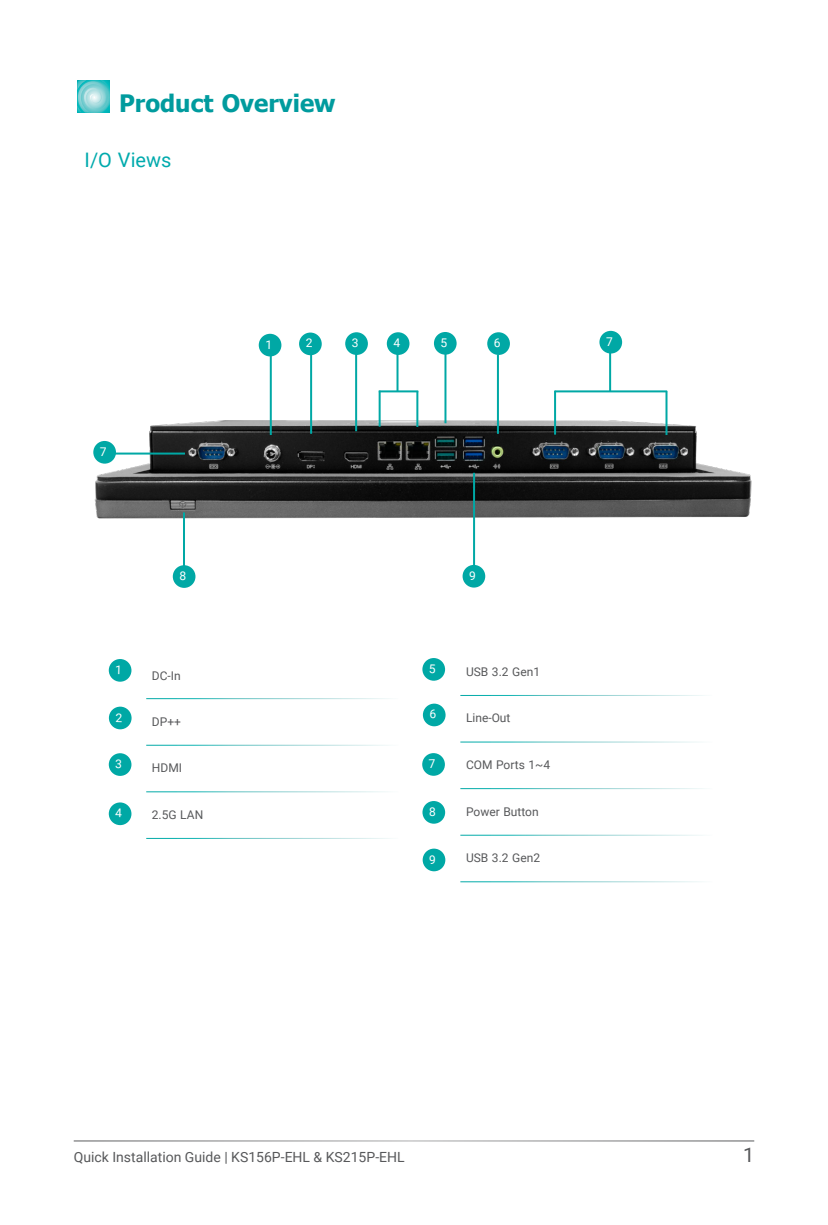
<style>
.page{position:relative;width:828px;height:1225px;background:#fff}
.page>*{position:absolute;margin:0;border:0;box-sizing:border-box;transform-origin:0 0}
.Subheading_1{font:700 24px "Tahoma";color:#009b9e}
.Heading_3{font:20px "Roboto";color:#00aaad}
.t1{font:20px "Roboto";color:#57585a}
.t2{font:14px "Roboto";color:#57585a}
.GreenCircleDesc{font:12px "Roboto";color:#57585a}
.WhiteText{font:12px "Roboto";color:#fff}
</style>
<div class="page">
<hr style="left:74px;top:1140px;width:680px;height:1px;background:#57585a">
<svg style="left:77px;top:80px;width:32px;height:32px"></svg>
<div style="left:109px;top:659px;width:23px;height:23px;background:#00a8a5;border-radius:50%"></div>
<div style="left:109px;top:706px;width:23px;height:23px;background:#00a8a5;border-radius:50%"></div>
<div style="left:109px;top:753px;width:23px;height:23px;background:#00a8a5;border-radius:50%"></div>
<div style="left:109px;top:802px;width:23px;height:23px;background:#00a8a5;border-radius:50%"></div>
<img style="left:93px;top:412px;width:659px;height:114px">
<hr style="left:98px;top:452px;width:87px;height:2px;background:#00a8a5">
<div style="left:93px;top:441px;width:23px;height:23px;background:#00a8a5;border-radius:50%"></div>
<hr style="left:310px;top:351px;width:2px;height:83px;background:#00a8a5">
<hr style="left:270px;top:352px;width:2px;height:83px;background:#00a8a5">
<div style="left:299px;top:332px;width:23px;height:23px;background:#00a8a5;border-radius:50%"></div>
<div style="left:259px;top:334px;width:22px;height:22px;background:#00a8a5;border-radius:50%"></div>
<div style="left:345px;top:332px;width:23px;height:23px;background:#00a8a5;border-radius:50%"></div>
<hr style="left:609px;top:351px;width:2px;height:40px;background:#00a8a5">
<hr style="left:396px;top:351px;width:2px;height:41px;background:#00a8a5">
<div style="left:487px;top:332px;width:23px;height:23px;background:#00a8a5;border-radius:50%"></div>
<hr style="left:444px;top:348px;width:2px;height:75px;background:#00a8a5">
<hr style="left:497px;top:355px;width:2px;height:79px;background:#00a8a5">
<hr style="left:183px;top:512px;width:2px;height:59px;background:#00a8a5">
<hr style="left:473px;top:473px;width:2px;height:112px;background:#00a8a5">
<hr style="left:355px;top:352px;width:2px;height:79px;background:#00a8a5">
<div style="left:387px;top:332px;width:22px;height:23px;background:#00a8a5;border-radius:50%"></div>
<div style="left:434px;top:332px;width:23px;height:23px;background:#00a8a5;border-radius:50%"></div>
<div style="left:173px;top:565px;width:22px;height:23px;background:#00a8a5;border-radius:50%"></div>
<div style="left:462px;top:565px;width:23px;height:22px;background:#00a8a5;border-radius:50%"></div>
<div style="left:599px;top:331px;width:23px;height:22px;background:#00a8a5;border-radius:50%"></div>
<div style="left:422px;top:658px;width:23px;height:23px;background:#00a8a5;border-radius:50%"></div>
<div style="left:423px;top:703px;width:23px;height:23px;background:#00a8a5;border-radius:50%"></div>
<div style="left:422px;top:753px;width:23px;height:23px;background:#00a8a5;border-radius:50%"></div>
<div style="left:422px;top:801px;width:23px;height:22px;background:#00a8a5;border-radius:50%"></div>
<div style="left:422px;top:848px;width:23px;height:23px;background:#00a8a5;border-radius:50%"></div>
<hr style="left:554px;top:391px;width:2px;height:43px;background:#00a8a5">
<hr style="left:665px;top:391px;width:2px;height:44px;background:#00a8a5">
<hr style="left:554px;top:390px;width:113px;height:2px;background:#00a8a5">
<hr style="left:379px;top:391px;width:2px;height:36px;background:#00a8a5">
<hr style="left:416px;top:391px;width:2px;height:36px;background:#00a8a5">
<hr style="left:379px;top:390px;width:39px;height:2px;background:#00a8a5">
<p class="Subheading_1" style="left:119px;top:86px;width:218px">Product Overview</p>
<p class="Heading_3" style="left:85px;top:146px;width:88px">I/O Views</p>
<p class="GreenCircleDesc" style="left:152px;top:667px;width:30px">DC-In</p>
<p class="GreenCircleDesc" style="left:152px;top:713px;width:31px">DP++</p>
<p class="GreenCircleDesc" style="left:152px;top:759px;width:32px">HDMI</p>
<p class="GreenCircleDesc" style="left:152px;top:806px;width:53px">2.5G LAN</p>
<p class="WhiteText" style="left:352px;top:334px;width:8px">3</p>
<p class="WhiteText" style="left:606px;top:333px;width:8px">7</p>
<p class="WhiteText" style="left:469px;top:567px;width:8px">9</p>
<p class="GreenCircleDesc" style="left:466px;top:663px;width:76px">USB 3.2 Gen1</p>
<p class="GreenCircleDesc" style="left:466px;top:709px;width:46px">Line-Out</p>
<p class="GreenCircleDesc" style="left:466px;top:756px;width:86px">COM Ports 1~4</p>
<p class="GreenCircleDesc" style="left:466px;top:803px;width:74px">Power Button</p>
<p class="GreenCircleDesc" style="left:466px;top:849px;width:76px">USB 3.2 Gen2</p>
<p class="t2" style="left:74px;top:1147px;width:332px">Quick Installation Guide | KS156P-EHL &amp; KS215P-EHL</p>
<h2 class="t1" style="left:743px;top:1141px;width:13px">1</h2>
</div>
